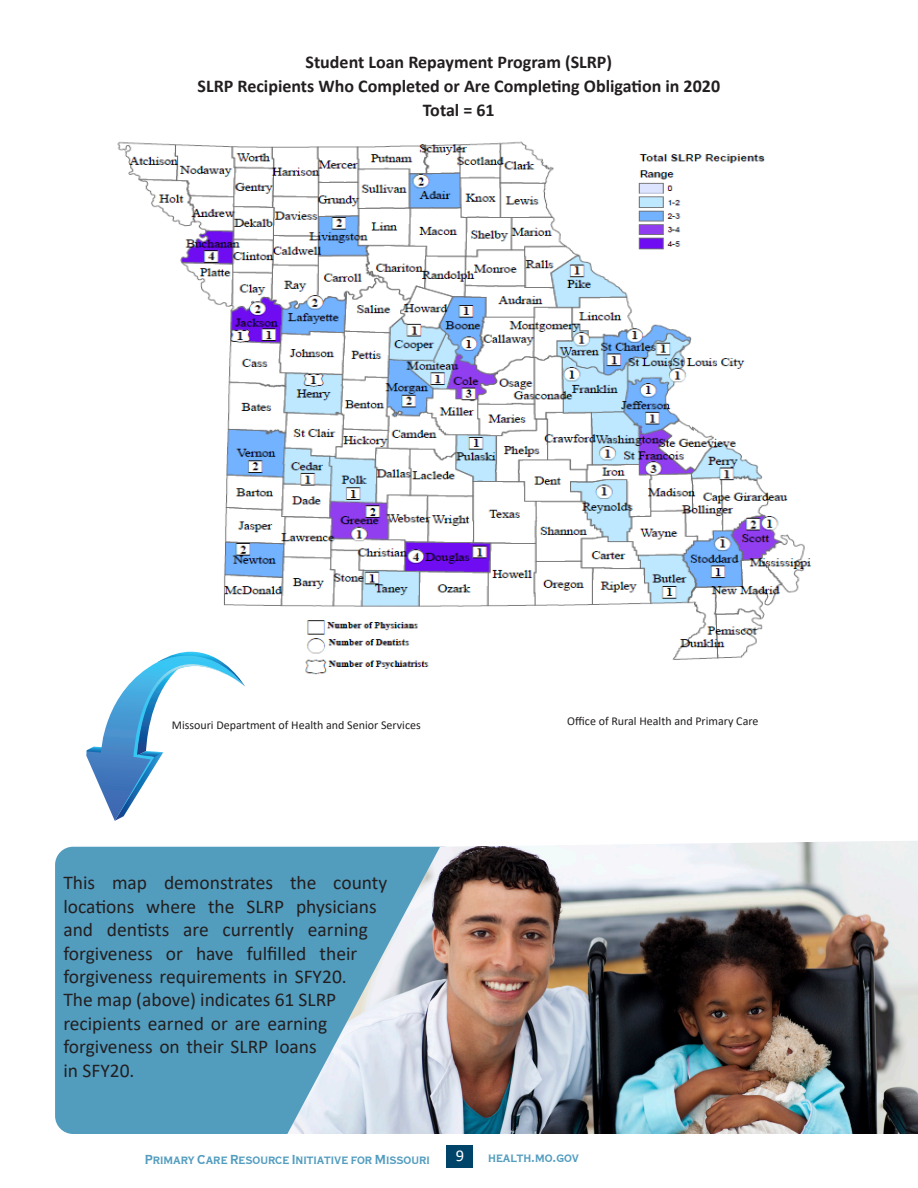
<style>
.page{position:relative;width:918px;height:1188px;background:#fff}
.page>*{position:absolute;margin:0;border:0;box-sizing:border-box;transform-origin:0 0}
.t1{font:19.5px/23.4px "Calibri";color:#231f20}
.t2{font:700 18px "Calibri";color:#231f20}
.t3{font:16.5px "Calibri";color:#fff}
.t4{font:700 condensed 13.5px "Copperplate T";color:#529cbe}
.t5{font:12px "Calibri";color:#231f20}
</style>
<div class="page">
<div style="left:447px;top:1145px;width:26px;height:23px;background:#00446a"></div>
<img style="left:117px;top:141px;width:695px;height:534px">
<div style="left:55px;top:847px;width:406px;height:287px;background:#529cbe;border-radius:18px"></div>
<img style="left:287px;top:841px;width:631px;height:293px">
<svg style="left:86px;top:642px;width:159px;height:179px"></svg>
<p class="t2" style="left:306px;top:49px;width:308px">Student Loan Repayment Program (SLRP)</p>
<p class="t2" style="left:198px;top:73px;width:524px">SLRP Recipients Who Completed or Are Completing Obligation in 2020</p>
<p class="t2" style="left:423px;top:97px;width:73px">Total = 61</p>
<p class="t5" style="left:172px;top:716px;width:250px">Missouri Department of Health and Senior Services</p>
<p class="t5" style="left:567px;top:713px;width:193px">Office of Rural Health and Primary Care</p>
<p class="t1" style="left:63px;top:871px;width:325px">This map demonstrates the county locations where the SLRP physicians and dentists are currently earning forgiveness or have fulfilled their forgiveness requirements in SFY20.<br>The map (above) indicates 61 SLRP recipients earned or are earning forgiveness on their SLRP loans<br>in SFY20.</p>
<p class="t4" style="left:145px;top:1152px;width:287px">Primary Care Resource Initiative for Missouri</p>
<p class="t3" style="left:456px;top:1144px;width:10px">9</p>
<p class="t4" style="left:488px;top:1151px;width:92px">health.mo.gov</p>
</div>
